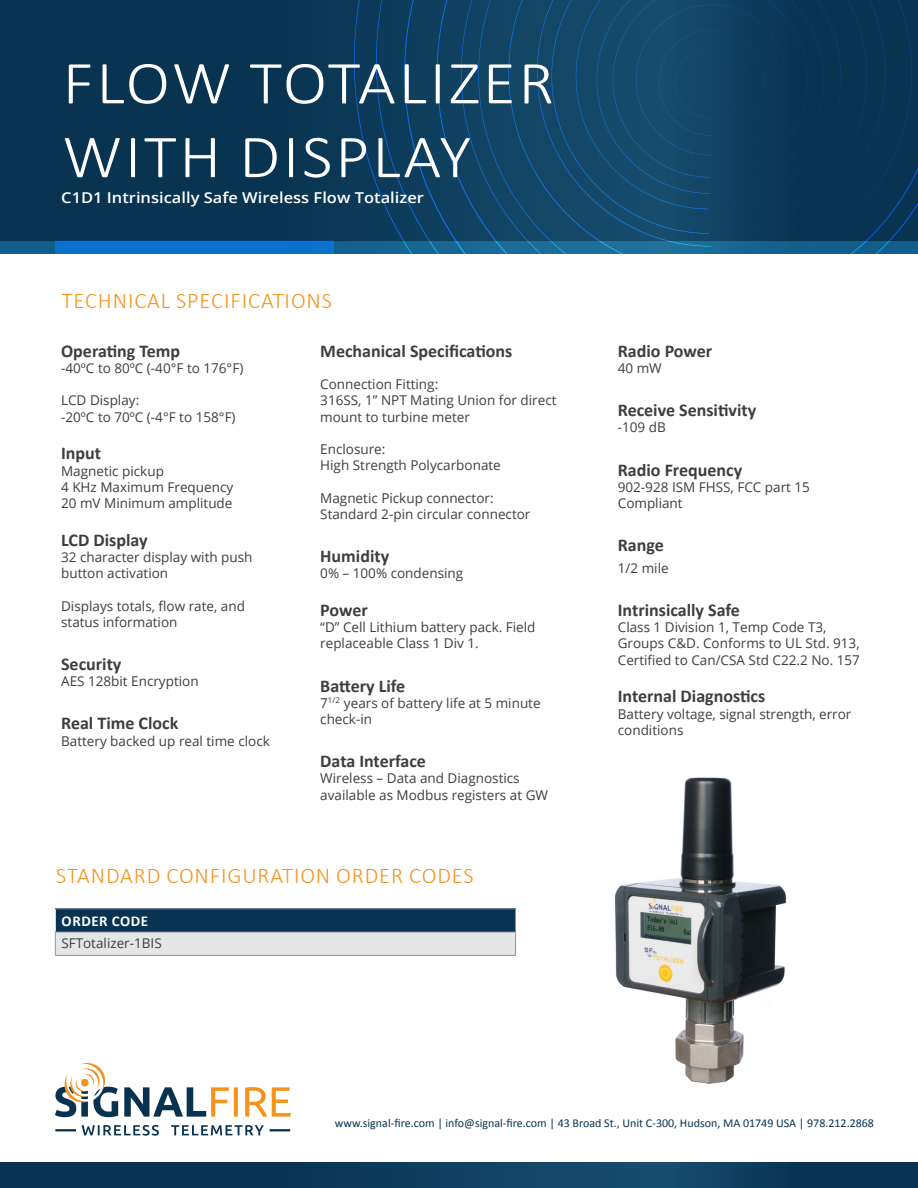
<style>
.page{position:relative;width:918px;height:1188px;background:#fff}
.page>*{position:absolute;margin:0;border:0;box-sizing:border-box;transform-origin:0 0}
.t1{font:300 61.5px/73.8px "Calibri";letter-spacing:.04em;color:#fff;scale:1.1 1}
.t2{font:300 22.5px "Calibri";letter-spacing:.04em;color:#f7931d}
.t3{font:700 18px "Calibri";color:#3e3e3f}
.t4{font:600 15px "Open Sans";color:#fff;scale:1.1 1}
.t5{font:700 15px "Calibri";letter-spacing:.04em;color:#fff}
.t6{font:13.5px/16.2px "Open Sans";color:#3e3e3f}
.t7{font:12px "Calibri";color:#083451}
</style>
<div class="page">
<div style="left:0;top:0;width:918px;height:254px;background:#083451"></div>
<div style="left:0;top:241px;width:918px;height:14px;background:#13618c"></div>
<div style="left:55px;top:241px;width:279px;height:14px;background:#0971cb"></div>
<svg style="left:55px;top:1063px;width:236px;height:54px"></svg>
<svg style="left:82px;top:1125px;width:182px;height:11px"></svg>
<hr style="left:55px;top:1129px;width:21px;height:2px;background:#083350">
<hr style="left:270px;top:1129px;width:20px;height:2px;background:#083350">
<svg style="left:0;top:1162px;width:918px;height:26px;background:#0c3b59"></svg>
<svg style="left:404px;top:0;width:514px;height:255px;fill:#104160"></svg>
<svg style="left:508px;top:0;width:404px;height:255px"></svg>
<svg style="left:537px;top:0;width:348px;height:247px"></svg>
<svg style="left:552px;top:0;width:315px;height:234px;fill:#134465"></svg>
<svg style="left:596px;top:0;width:228px;height:194px;fill:#134564"></svg>
<svg style="left:612px;top:0;width:196px;height:178px"></svg>
<div style="left:55px;top:909px;width:461px;height:23px;background:#083451"></div>
<div style="left:55px;top:932px;width:461px;height:23px;background:#e5e6e8"></div>
<hr style="left:55px;top:955px;width:461px;height:1px;background:#939598">
<svg style="left:55px;top:909px;width:1px;height:46px"></svg>
<hr style="left:55px;top:908px;width:461px;height:1px;background:#939598">
<svg style="left:515px;top:909px;width:1px;height:46px"></svg>
<hr style="left:55px;top:932px;width:461px;height:1px;background:#939598">
<img style="left:614px;top:777px;width:173px;height:307px">
<h1 class="t1" style="left:63px;top:45px;width:449px">FLOW TOTALIZER<br>WITH DISPLAY</h1>
<p class="t4" style="left:61px;top:187px;width:331px">C1D1 Intrinsically Safe Wireless Flow Totalizer</p>
<h2 class="t2" style="left:62px;top:287px;width:272px">TECHNICAL SPECIFICATIONS</h2>
<h3 class="t3" style="left:320px;top:339px;width:194px">Mechanical Specifications</h3>
<p class="t6" style="left:320px;top:376px;width:238px">Connection Fitting:<br>316SS, 1” NPT Mating Union for direct mount to turbine meter</p>
<p class="t6" style="left:320px;top:441px;width:182px">Enclosure:<br>High Strength Polycarbonate</p>
<p class="t6" style="left:320px;top:489px;width:212px">Magnetic Pickup connector:<br>Standard 2-pin circular connector</p>
<h3 class="t3" style="left:320px;top:544px;width:70px">Humidity</h3>
<p class="t6" style="left:320px;top:565px;width:144px">0% – 100% condensing</p>
<h3 class="t3" style="left:320px;top:598px;width:49px">Power</h3>
<p class="t6" style="left:320px;top:619px;width:217px">“D” Cell Lithium battery pack. Field replaceable Class 1 Div 1.</p>
<h3 class="t3" style="left:320px;top:674px;width:86px">Battery Life</h3>
<p class="t6" style="left:320px;top:694px;width:222px">7<sup>1/2</sup> years of battery life at 5 minute check-in</p>
<h3 class="t3" style="left:320px;top:750px;width:107px">Data Interface</h3>
<p class="t6" style="left:320px;top:770px;width:229px">Wireless – Data and Diagnostics available as Modbus registers at GW</p>
<h3 class="t3" style="left:61px;top:339px;width:121px">Operating Temp</h3>
<p class="t6" style="left:61px;top:360px;width:184px">-40ºC to 80ºC (-40°F to 176°F)</p>
<p class="t6" style="left:61px;top:392px;width:176px">LCD Display:<br>-20ºC to 70ºC (-4°F to 158°F)</p>
<h3 class="t3" style="left:61px;top:442px;width:42px">Input</h3>
<p class="t6" style="left:61px;top:462px;width:174px">Magnetic pickup<br>4 KHz Maximum Frequency<br>20 mV Minimum amplitude</p>
<h3 class="t3" style="left:61px;top:528px;width:88px">LCD Display</h3>
<p class="t6" style="left:61px;top:549px;width:193px">32 character display with push button activation</p>
<p class="t6" style="left:61px;top:597px;width:185px">Displays totals, flow rate, and status information</p>
<h3 class="t3" style="left:61px;top:652px;width:62px">Security</h3>
<p class="t6" style="left:61px;top:673px;width:139px">AES 128bit Encryption</p>
<h3 class="t3" style="left:61px;top:712px;width:119px">Real Time Clock</h3>
<p class="t6" style="left:61px;top:732px;width:210px">Battery backed up real time clock</p>
<h2 class="t2" style="left:56px;top:861px;width:419px">STANDARD CONFIGURATION ORDER CODES</h2>
<p class="t5" style="left:62px;top:911px;width:88px">ORDER CODE</p>
<p class="t6" style="left:61px;top:935px;width:102px">SFTotalizer-1BIS</p>
<h3 class="t3" style="left:618px;top:339px;width:96px">Radio Power</h3>
<p class="t6" style="left:618px;top:360px;width:46px">40 mW</p>
<h3 class="t3" style="left:618px;top:399px;width:140px">Receive Sensitivity</h3>
<p class="t6" style="left:618px;top:419px;width:50px">-109 dB</p>
<h3 class="t3" style="left:618px;top:458px;width:126px">Radio Frequency</h3>
<p class="t6" style="left:618px;top:478px;width:194px">902-928 ISM FHSS, FCC part 15<br>Compliant</p>
<h3 class="t3" style="left:618px;top:534px;width:48px">Range</h3>
<p class="t6" style="left:618px;top:559px;width:52px">1/2 mile</p>
<h3 class="t3" style="left:618px;top:598px;width:124px">Intrinsically Safe</h3>
<p class="t6" style="left:618px;top:619px;width:244px">Class 1 Division 1, Temp Code T3,<br>Groups C&amp;D. Conforms to UL Std. 913,<br>Certified to Can/CSA Std C22.2 No. 157</p>
<h3 class="t3" style="left:618px;top:685px;width:149px">Internal Diagnostics</h3>
<p class="t6" style="left:618px;top:705px;width:235px">Battery voltage, signal strength, error conditions</p>
<p class="t7" style="left:335px;top:1116px;width:541px">www.signal-fire.com | info@signal-fire.com | 43 Broad St., Unit C-300, Hudson, MA 01749 USA | 978.212.2868</p>
</div>
